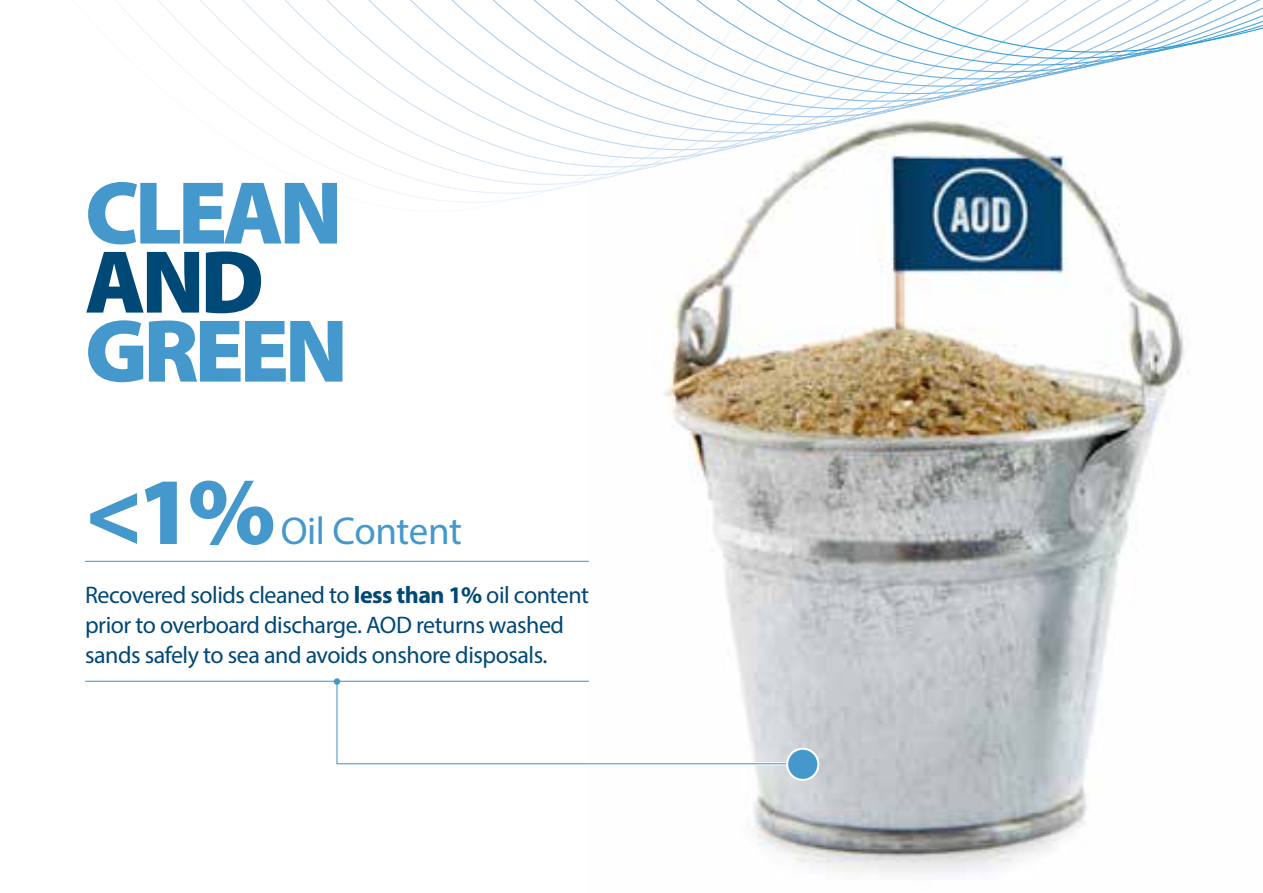
<style>
.page{position:relative;width:1263px;height:893px;background:#fff}
.page>*{position:absolute;margin:0;border:0;box-sizing:border-box;transform-origin:0 0}
.t1{font:900 96px "Myriad Pro";color:#4598cc}
.t2{font:900 90px "Myriad Pro";letter-spacing:-.05em;color:#4598cc}
.t3{font:900 90px "Myriad Pro";color:#004876}
.t4{font:39px "Myriad Pro";letter-spacing:-.01em;color:#4598cc}
.t5{font:24px/30px "Myriad Pro";letter-spacing:-.02em;color:#004876}
.s1{font-weight:700}
</style>
<div class="page">
<img style="left:664px;top:308px;width:525px;height:566px">
<hr style="left:1262px;top:0;width:1px;height:893px;background:#4598cc">
<svg style="left:115px;top:0;width:1148px;height:308px"></svg>
<hr style="left:85px;top:561px;width:504px;height:1px;background:#4598cc">
<svg style="left:334px;top:680px;width:455px;height:87px"></svg>
<hr style="left:85px;top:681px;width:504px;height:1px;background:#4598cc">
<div style="left:334px;top:678px;width:6px;height:7px;background:#4598cc;border-radius:50%"></div>
<svg style="left:787px;top:748px;width:32px;height:32px"></svg>
<div style="left:786px;top:748px;width:33px;height:33px;border:2px solid #fff;border-radius:50%"></div>
<div style="left:788px;top:750px;width:29px;height:29px;background:#4598cc;border-radius:50%"></div>
<h2 class="t2" style="left:85px;top:162px;width:259px">CLEAN</h2>
<h2 class="t3" style="left:85px;top:231px;width:181px">AND</h2>
<h2 class="t2" style="left:85px;top:300px;width:265px">GREEN</h2>
<h1 class="t1" style="left:85px;top:457px;width:192px">&lt;1%</h1>
<h3 class="t4" style="left:281px;top:507px;width:183px">Oil Content</h3>
<p class="t5" style="left:85px;top:580px;width:505px">Recovered solids cleaned to <span class="s1">less than 1%</span> oil content prior to overboard discharge. AOD returns washed sands safely to sea and avoids onshore disposals.</p>
</div>
